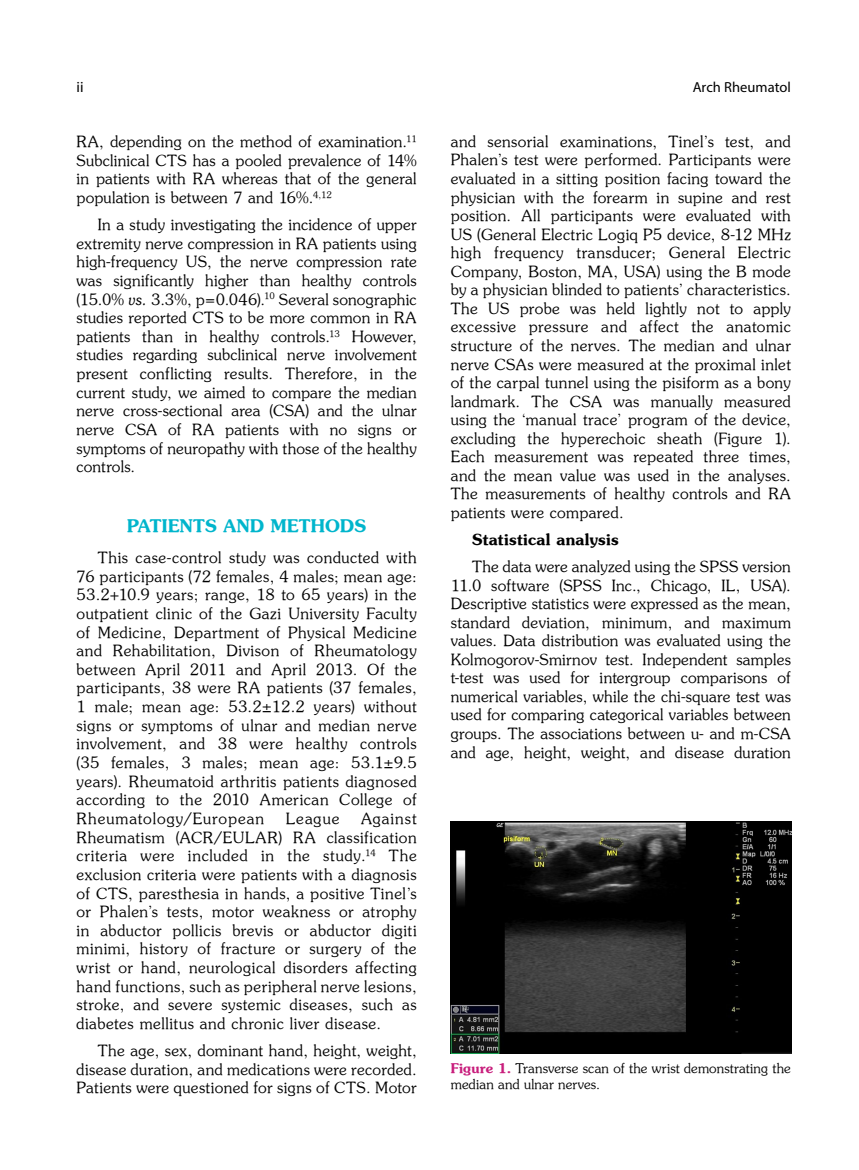
<style>
.page{position:relative;width:859px;height:1170px;background:#fff}
.page>*{position:absolute;margin:0;border:0;box-sizing:border-box;transform-origin:0 0}
.t1{font:17.4px "Souvenir Turk B";letter-spacing:.005em;color:#00b5cc}
.t2{font:15.45px/18.6px "Souvenir Turk";letter-spacing:.02em;color:#000;text-align:justify}
.t3{font:15.45px "Souvenir Turk B";letter-spacing:.015em;color:#000}
.t4{font:15px "Myriad Pro";color:#000}
.t5{font:14.55px "Myriad Pro";color:#000}
.t6{font:13.35px/16px "Souvenir Turk";letter-spacing:.015em;color:#000}
.s1{font-family:"Souvenir Turk I"}
.s2{font-family:"Souvenir Turk B";color:#c81e7c}
</style>
<div class="page">
<img style="left:451px;top:821px;width:340px;height:232px">
<p class="t4" style="left:77px;top:78px;width:8px">ii</p>
<p class="t5" style="left:693px;top:78px;width:100px">Arch Rheumatol</p>
<p class="t2" style="left:77px;top:132px;width:342px">RA, depending on the method of examination.<sup>11<br></sup>Subclinical CTS has a pooled prevalence of 14% in patients with RA whereas that of the general population is between 7 and 16%.<sup>4,12</sup></p>
<p class="t2" style="left:77px;top:215px;width:342px;text-indent:21px">In a study investigating the incidence of upper extremity nerve compression in RA patients using high-frequency US, the nerve compression rate was significantly higher than healthy controls (15.0% <span class="s1">vs.</span> 3.3%, p=0.046).<sup>10</sup> Several sonographic studies reported CTS to be more common in RA patients than in healthy controls.<sup>13</sup> However, studies regarding subclinical nerve involvement present conflicting results. Therefore, in the current study, we aimed to compare the median nerve cross-sectional area (CSA) and the ulnar nerve CSA of RA patients with no signs or symptoms of neuropathy with those of the healthy controls.</p>
<p class="t1" style="left:127px;top:514px;width:241px">PATIENTS AND METHODS</p>
<p class="t2" style="left:77px;top:547px;width:342px;text-indent:21px">This case-control study was conducted with 76 participants (72 females, 4 males; mean age:<br>53.2+10.9 years; range, 18 to 65 years) in the outpatient clinic of the Gazi University Faculty of Medicine, Department of Physical Medicine and Rehabilitation, Divison of Rheumatology between April 2011 and April 2013. Of the participants, 38 were RA patients (37 females, 1 male; mean age: 53.2±12.2 years) without signs or symptoms of ulnar and median nerve involvement, and 38 were healthy controls (35 females, 3 males; mean age: 53.1±9.5 years). Rheumatoid arthritis patients diagnosed according to the 2010 American College of Rheumatology/European</p>
<p class="t2" style="left:77px;top:808px;width:342px;text-indent:284px">Against Rheumatism (ACR/EULAR) RA classification criteria were included in the study.<sup>14</sup> The exclusion criteria were patients with a diagnosis of CTS, paresthesia in hands, a positive Tinel’s or Phalen’s tests, motor weakness or atrophy in abductor pollicis brevis or abductor digiti minimi, history of fracture or surgery of the wrist or hand, neurological disorders affecting hand functions, such as peripheral nerve lesions, stroke, and severe systemic diseases, such as diabetes mellitus and chronic liver disease.</p>
<p class="t2" style="left:77px;top:1040px;width:342px;text-indent:21px">The age, sex, dominant hand, height, weight, disease duration, and medications were recorded.<br>Patients were questioned for signs of CTS. Motor</p>
<p class="t2" style="left:286px;top:808px;width:55px">League</p>
<p class="t2" style="left:451px;top:132px;width:342px">and sensorial examinations, Tinel’s test, and Phalen’s test were performed. Participants were evaluated in a sitting position facing toward the physician with the forearm in supine and rest position. All participants were evaluated with US (General Electric Logiq P5 device, 8-12 MHz high frequency transducer; General Electric Company, Boston, MA, USA) using the B mode by a physician blinded to patients’ characteristics.<br>The US probe was held lightly not to apply excessive pressure and affect the anatomic structure of the nerves. The median and ulnar nerve CSAs were measured at the proximal inlet of the carpal tunnel using the pisiform as a bony landmark. The CSA was manually measured using the ‘manual trace’ program of the device, excluding the hyperechoic sheath (Figure 1).<br>Each measurement was repeated three times, and the mean value was used in the analyses.<br>The measurements of healthy controls and RA patients were compared.</p>
<p class="t3" style="left:472px;top:529px;width:148px">Statistical analysis</p>
<p class="t2" style="left:451px;top:557px;width:342px;text-indent:21px">The data were analyzed using the SPSS version 11.0 software (SPSS Inc., Chicago, IL, USA).<br>Descriptive statistics were expressed as the mean, standard deviation, minimum, and maximum values. Data distribution was evaluated using the Kolmogorov-Smirnov test. Independent samples t-test was used for intergroup comparisons of numerical variables, while the chi-square test was used for comparing categorical variables between groups. The associations between u- and m-CSA and age, height, weight, and disease duration</p>
<p class="t6" style="left:451px;top:1059px;width:342px"><span class="s2">Figure 1.</span> Transverse scan of the wrist demonstrating the median and ulnar nerves.</p>
</div>
